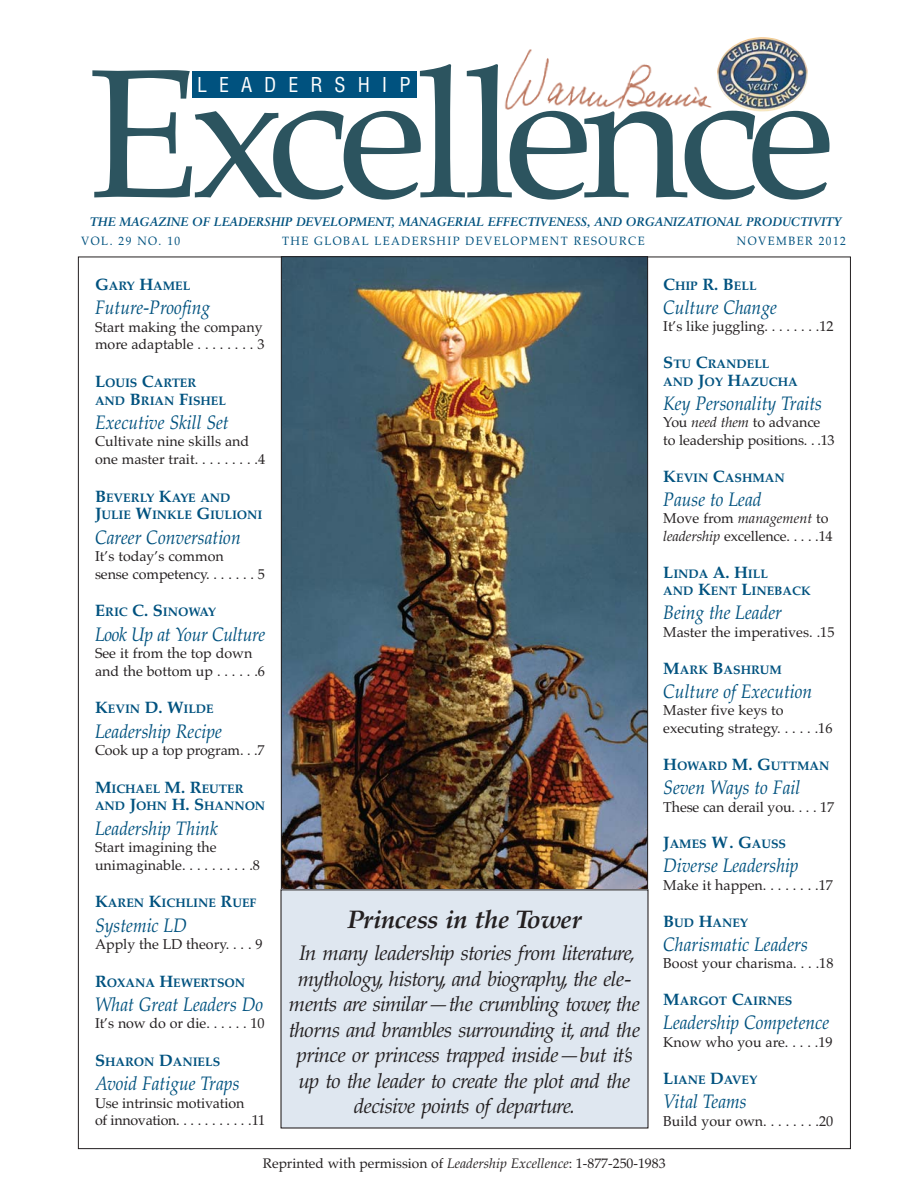
<style>
.page{position:relative;width:918px;height:1188px;background:#fff}
.page>*{position:absolute;margin:0;border:0;box-sizing:border-box;transform-origin:0 0}
.t1{font:183.15px "Palatino";letter-spacing:-.06em;color:#2c545f}
.t2{font:italic 700 25.5px "Palatino";letter-spacing:-.02em;color:#231f20}
.t3{font:italic 21px/25.5px "Palatino";letter-spacing:-.035em;color:#231f20;text-align:center}
.t4{font:condensed 19.95px "Helvetica";letter-spacing:.6em;color:#fff}
.t5{font:italic 19.5px "Palatino";color:#00527f;scale:.9 1}
.t6{font:italic 19.5px "Palatino";letter-spacing:-.02em;color:#00527f;scale:.9 1}
.t7{font:14.25px/17.7px "Palatino";color:#231f20}
.t8{font:13.8px "Palatino";color:#231f20}
.t9{font:700 12.3px/17.7px "Palatino";color:#00527f}
.t10{font:italic 700 12.3px "Sabon";color:#00527f}
.t11{font:12px "Palatino";letter-spacing:.125em;color:#00527f;scale:.95 1}
.s1{font-size:16.5px}
.s2{font-style:italic;font-size:14.4px}
.s3{font-style:italic}
</style>
<div class="page">
<div style="left:193px;top:71px;width:224px;height:27px;background:#00527f"></div>
<img style="left:504px;top:38px;width:246px;height:72px">
<img style="left:717px;top:37px;width:91px;height:75px;border-radius:50%">
<img style="left:283px;top:258px;width:363px;height:632px">
<div style="left:281px;top:890px;width:367px;height:238px;background:#dfe7f0"></div>
<h1 class="t1" style="left:88px;top:15px;width:749px">Excellence</h1>
<h3 class="t4" style="left:197px;top:72px;width:215px">LEADERSHIP</h3>
<p class="t10" style="left:90px;top:214px;width:753px">THE MAGAZINE OF LEADERSHIP DEVELOPMENT, MANAGERIAL EFFECTIVENESS, AND ORGANIZATIONAL PRODUCTIVITY</p>
<p class="t11" style="left:81px;top:233px;width:106px">VOL. 29 NO. 10</p>
<p class="t11" style="left:282px;top:233px;width:383px">THE GLOBAL LEADERSHIP DEVELOPMENT RESOURCE</p>
<p class="t11" style="left:737px;top:233px;width:116px">NOVEMBER 2012</p>
<p class="t9" style="left:663px;top:278px;width:95px"><span class="s1">C</span>HIP <span class="s1">R. B</span>ELL</p>
<h3 class="t5" style="left:663px;top:295px;width:128px">Culture Change</h3>
<p class="t7" style="left:663px;top:319px;width:172px">It’s like juggling. . . . . . . .12</p>
<p class="t9" style="left:663px;top:356px;width:136px"><span class="s1">S</span>TU <span class="s1">C</span>RANDELL<br>AND <span class="s1">J</span>OY <span class="s1">H</span>AZUCHA</p>
<h3 class="t5" style="left:663px;top:391px;width:178px">Key Personality Traits</h3>
<p class="t7" style="left:663px;top:415px;width:173px">You <span class="s2">need them</span> to advance to leadership positions. . .13</p>
<p class="t9" style="left:663px;top:470px;width:123px"><span class="s1">K</span>EVIN <span class="s1">C</span>ASHMAN</p>
<h3 class="t5" style="left:663px;top:488px;width:111px">Pause to Lead</h3>
<p class="t7" style="left:663px;top:511px;width:171px">Move from <span class="s2">management</span> to <span class="s2">leadership</span> excellence. . . . .14</p>
<p class="t9" style="left:663px;top:566px;width:149px"><span class="s1">L</span>INDA <span class="s1">A. H</span>ILL<br>AND <span class="s1">K</span>ENT <span class="s1">L</span>INEBACK</p>
<h3 class="t5" style="left:663px;top:601px;width:134px">Being the Leader</h3>
<p class="t7" style="left:663px;top:625px;width:173px">Master the imperatives. .15</p>
<p class="t9" style="left:663px;top:662px;width:120px"><span class="s1">M</span>ARK <span class="s1">B</span>ASHRUM</p>
<h3 class="t5" style="left:663px;top:680px;width:167px">Culture of Execution</h3>
<p class="t7" style="left:663px;top:703px;width:171px">Master five keys to executing strategy. . . . . .16</p>
<p class="t9" style="left:663px;top:758px;width:168px"><span class="s1">H</span>OWARD <span class="s1">M. G</span>UTTMAN</p>
<h3 class="t5" style="left:663px;top:776px;width:154px">Seven Ways to Fail</h3>
<p class="t7" style="left:663px;top:799px;width:173px">These can derail you. . . . 17</p>
<p class="t9" style="left:663px;top:836px;width:124px"><span class="s1">J</span>AMES <span class="s1">W. G</span>AUSS</p>
<h3 class="t5" style="left:663px;top:854px;width:152px">Diverse Leadership</h3>
<p class="t7" style="left:663px;top:877px;width:171px">Make it happen. . . . . . . .17</p>
<p class="t9" style="left:663px;top:915px;width:86px"><span class="s1">B</span>UD <span class="s1">H</span>ANEY</p>
<h3 class="t5" style="left:663px;top:933px;width:162px">Charismatic Leaders</h3>
<p class="t7" style="left:663px;top:956px;width:172px">Boost your charisma. . . .18</p>
<p class="t9" style="left:663px;top:993px;width:131px"><span class="s1">M</span>ARGOT <span class="s1">C</span>AIRNES</p>
<h3 class="t5" style="left:663px;top:1011px;width:186px">Leadership Competence</h3>
<p class="t7" style="left:663px;top:1034px;width:171px">Know who you are. . . . .19</p>
<p class="t9" style="left:663px;top:1072px;width:96px"><span class="s1">L</span>IANE <span class="s1">D</span>AVEY</p>
<h3 class="t5" style="left:663px;top:1090px;width:94px">Vital Teams</h3>
<p class="t7" style="left:663px;top:1113px;width:172px">Build your own. . . . . . . .20</p>
<p class="t9" style="left:95px;top:278px;width:97px"><span class="s1">G</span>ARY <span class="s1">H</span>AMEL</p>
<h3 class="t5" style="left:95px;top:296px;width:130px">Future-Proofing</h3>
<p class="t7" style="left:95px;top:319px;width:171px">Start making the company more adaptable . . . . . . . . 3</p>
<p class="t9" style="left:95px;top:375px;width:132px"><span class="s1">L</span>OUIS <span class="s1">C</span>ARTER<br>AND <span class="s1">B</span>RIAN <span class="s1">F</span>ISHEL</p>
<h3 class="t5" style="left:95px;top:410px;width:150px">Executive Skill Set</h3>
<p class="t7" style="left:95px;top:434px;width:172px">Cultivate nine skills and one master trait. . . . . . . . .4</p>
<p class="t9" style="left:95px;top:490px;width:169px"><span class="s1">B</span>EVERLY <span class="s1">K</span>AYE AND<br><span class="s1">J</span>ULIE <span class="s1">W</span>INKLE <span class="s1">G</span>IULIONI</p>
<h3 class="t5" style="left:95px;top:525px;width:164px">Career Conversation</h3>
<p class="t7" style="left:95px;top:549px;width:171px">It’s today’s common<br>sense competency. . . . . . . 5</p>
<p class="t9" style="left:95px;top:604px;width:123px"><span class="s1">E</span>RIC <span class="s1">C. S</span>INOWAY</p>
<h3 class="t6" style="left:95px;top:622px;width:191px">Look Up at Your Culture</h3>
<p class="t7" style="left:95px;top:646px;width:172px">See it from the top down and the bottom up . . . . . .6</p>
<p class="t9" style="left:95px;top:702px;width:120px"><span class="s1">K</span>EVIN <span class="s1">D. W</span>ILDE</p>
<h3 class="t5" style="left:95px;top:719px;width:143px">Leadership Recipe</h3>
<p class="t7" style="left:95px;top:743px;width:171px">Cook up a top program. . .7</p>
<p class="t9" style="left:95px;top:781px;width:172px"><span class="s1">M</span>ICHAEL <span class="s1">M. R</span>EUTER<br>AND <span class="s1">J</span>OHN <span class="s1">H. S</span>HANNON</p>
<h3 class="t5" style="left:95px;top:816px;width:138px">Leadership Think</h3>
<p class="t7" style="left:95px;top:840px;width:167px">Start imagining the unimaginable. . . . . . . . . .8</p>
<p class="t9" style="left:95px;top:895px;width:163px"><span class="s1">K</span>AREN <span class="s1">K</span>ICHLINE <span class="s1">R</span>UEF</p>
<h3 class="t5" style="left:95px;top:913px;width:104px">Systemic LD</h3>
<p class="t7" style="left:95px;top:937px;width:169px">Apply the LD theory. . . . 9</p>
<p class="t9" style="left:95px;top:975px;width:152px"><span class="s1">R</span>OXANA <span class="s1">H</span>EWERTSON</p>
<h3 class="t5" style="left:95px;top:992px;width:188px">What Great Leaders Do</h3>
<p class="t7" style="left:95px;top:1016px;width:171px">It’s now do or die. . . . . . 10</p>
<p class="t9" style="left:95px;top:1054px;width:127px"><span class="s1">S</span>HARON <span class="s1">D</span>ANIELS</p>
<h3 class="t5" style="left:95px;top:1072px;width:162px">Avoid Fatigue Traps</h3>
<p class="t7" style="left:95px;top:1095px;width:172px">Use intrinsic motivation<br>of innovation. . . . . . . . . . .11</p>
<h2 class="t2" style="left:347px;top:904px;width:236px">Princess in the Tower</h2>
<p class="t3" style="left:289px;top:942px;width:353px">In many leadership stories from literature, mythology, history, and biography, the ele&shy;ments are similar—the crumbling tower, the thorns and brambles surrounding it, and the prince or princess trapped inside—but it’s up to the leader to create the plot and the decisive points of departure.</p>
<p class="t8" style="left:263px;top:1154px;width:404px">Reprinted with permission of <span class="s3">Leadership Excellence</span>: 1-877-250-1983</p>
</div>
